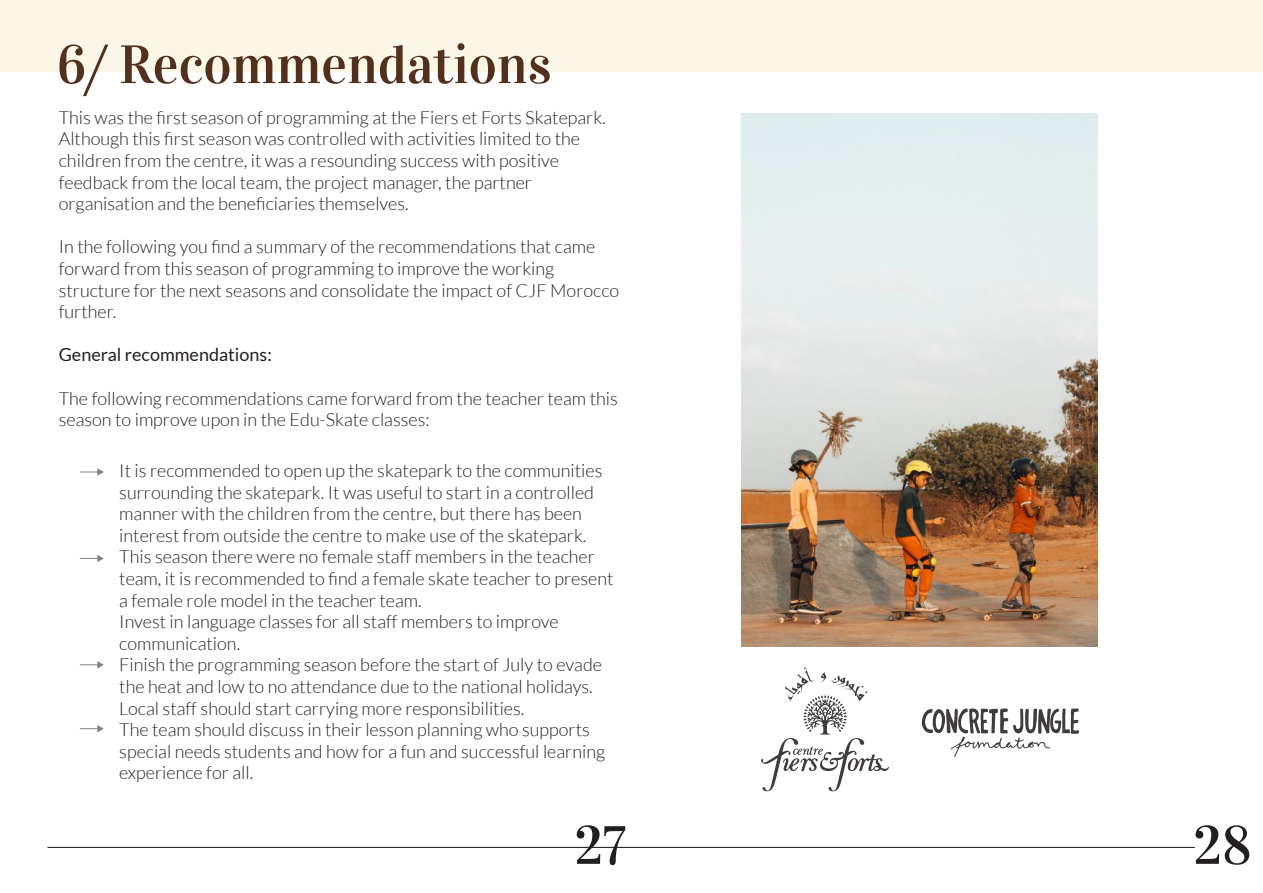
<style>
.page{position:relative;width:1263px;height:893px;background:#fff}
.page>*{position:absolute;margin:0;border:0;box-sizing:border-box;transform-origin:0 0}
.t1{font:54px "Vidaloka";color:#53301e}
.t2{font:54px "Vidaloka";color:#241f1f}
.t3{font:300 18px/21.6px "Lato";color:#241f1f}
.t4{font:18px "Lato";color:#241f1f}
</style>
<div class="page">
<img style="left:742px;top:114px;width:355px;height:533px">
<div style="left:0;top:0;width:1263px;height:71px;background:#faf7e7"></div>
<hr style="left:47px;top:847px;width:1148px;height:1px;background:#111213">
<svg style="left:80px;top:468px;width:24px;height:8px"></svg>
<svg style="left:80px;top:555px;width:24px;height:7px"></svg>
<svg style="left:80px;top:661px;width:24px;height:8px"></svg>
<svg style="left:80px;top:725px;width:24px;height:7px"></svg>
<svg style="left:922px;top:708px;width:157px;height:49px"></svg>
<svg style="left:761px;top:666px;width:128px;height:126px"></svg>
<h1 class="t1" style="left:57px;top:32px;width:496px">6/ Recommendations</h1>
<p class="t3" style="left:59px;top:107px;width:549px">This was the first season of programming at the Fiers et Forts Skatepark.<br>Although this first season was controlled with activities limited to the children from the centre, it was a resounding success with positive feedback from the local team, the project manager, the partner organisation and the beneficiaries themselves.</p>
<p class="t3" style="left:59px;top:236px;width:562px">In the following you find a summary of the recommendations that came forward from this season of programming to improve the working structure for the next seasons and consolidate the impact of CJF Morocco further.</p>
<p class="t4" style="left:59px;top:345px;width:215px">General recommendations:</p>
<p class="t3" style="left:59px;top:387px;width:561px">The following recommendations came forward from the teacher team this season to improve upon in the Edu-Skate classes:</p>
<p class="t3" style="left:119px;top:460px;width:496px">It is recommended to open up the skatepark to the communities surrounding the skatepark. It was useful to start in a controlled manner with the children from the centre, but there has been interest from outside the centre to make use of the skatepark.<br>This season there were no female staff members in the teacher team, it is recommended to find a female skate teacher to present a female role model in the teacher team.<br>Invest in language classes for all staff members to improve communication.<br>Finish the programming season before the start of July to evade the heat and low to no attendance due to the national holidays.<br>Local staff should start carrying more responsibilities.<br>The team should discuss in their lesson planning who supports special needs students and how for a fun and successful learning experience for all.</p>
<h1 class="t2" style="left:575px;top:813px;width:53px">27</h1>
<h1 class="t2" style="left:1193px;top:813px;width:60px">28</h1>
</div>
